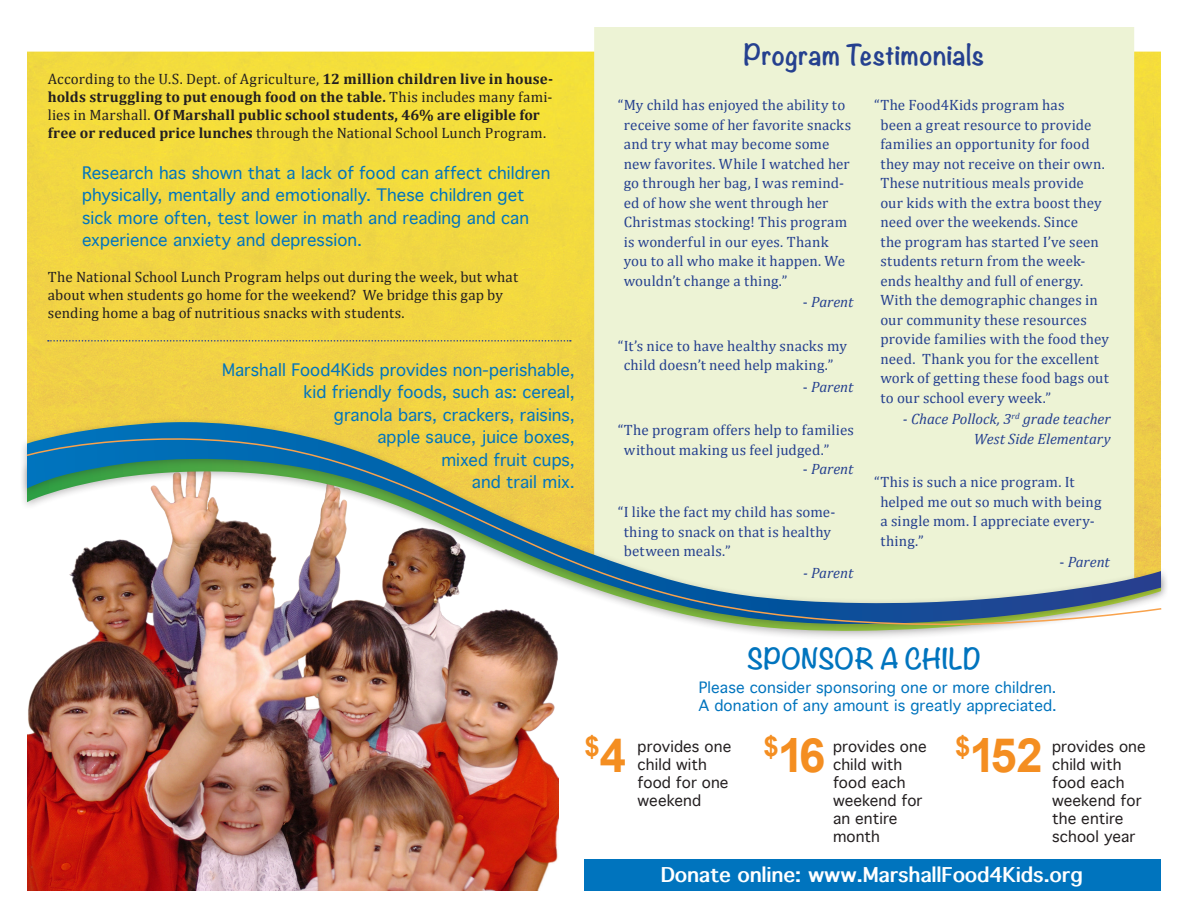
<style>
.page{position:relative;width:1188px;height:918px;background:#fff}
.page>*{position:absolute;margin:0;border:0;box-sizing:border-box;transform-origin:0 0}
.t1{font:700 47.4px "Arial";color:#f48e21}
.t2{font:700 27.6px "Arial";color:#f48e21}
.t3{font:700 25.5px "Noteworthy";letter-spacing:.015em;color:#25408f}
.t4{font:700 25.5px "Noteworthy";letter-spacing:-.005em;color:#0074be}
.t5{font:700 19.5px "Thonburi";letter-spacing:.02em;color:#fff}
.t6{font:16.5px/22.5px "Thonburi";letter-spacing:.005em;color:#0074be}
.t7{font:15px/19.5px "Cambria";letter-spacing:.01em;color:#25408f}
.t8{font:700 15px/18px "Cambria";letter-spacing:.01em;color:#231f20}
.t9{font:15px/18px "Cambria";letter-spacing:.005em;color:#231f20}
.t10{font:15px/18px "Thonburi";letter-spacing:.01em;color:#231f20}
.t11{font:15px/18px "Thonburi";letter-spacing:.01em;color:#0074be}
.t12{font:italic 15px/19.5px "Cambria";color:#25408f;text-align:right}
.s1{font-weight:400}
.s2{font-style:normal}
.s3{font-size:47.4px}
</style>
<div class="page">
<div style="left:584px;top:860px;width:577px;height:31px;background:#0074be"></div>
<img style="left:27px;top:52px;width:1134px;height:364px">
<img style="left:27px;top:641px;width:531px;height:250px">
<div style="left:594px;top:27px;width:540px;height:389px;background:#edf3d5"></div>
<svg style="left:48px;top:340px;width:523px;height:2px"></svg>
<div style="left:20px;top:434px;width:1149px;height:207px;background:#231f20;opacity:.3"></div>
<div style="left:19px;top:416px;width:1150px;height:218px;background:#231f20;opacity:.3"></div>
<svg style="left:27px;top:422px;width:1134px;height:14px;background:#cbd29a"></svg>
<img style="left:25px;top:436px;width:1138px;height:189px">
<p class="t8" style="left:48px;top:70px;width:507px"><span class="s1">According to the U.S. Dept. of Agriculture,</span> 12 million children live in house&shy;holds struggling to put enough food on the table. <span class="s1">This includes many fami&shy;lies in Marshall.</span> Of Marshall public school students, 46% are eligible for free or reduced price lunches <span class="s1">through the National School Lunch Program.</span></p>
<p class="t6" style="left:82px;top:162px;width:470px">Research has shown that a lack of food can affect children physically, mentally and emotionally. These children get sick more often, test lower in math and reading and can experience anxiety and depression.</p>
<p class="t9" style="left:48px;top:268px;width:472px">The National School Lunch Program helps out during the week, but what about when students go home for the weekend? We bridge this gap by sending home a bag of nutritious snacks with students.</p>
<p class="t6" style="left:222px;top:359px;width:354px;text-align:right">Marshall Food4Kids provides non-perishable, kid friendly foods, such as: cereal,<br>granola bars, crackers, raisins,<br>apple sauce, juice boxes,<br>mixed fruit cups,<br>and trail mix.</p>
<h3 class="t3" style="left:744px;top:32px;width:242px">Program Testimonials</h3>
<p class="t7" style="left:624px;top:95px;width:229px;text-indent:-6px">“My child has enjoyed the ability to receive some of her favorite snacks and try what may become some new favorites. While I watched her go through her bag, I was remind&shy;ed of how she went through her<br>Christmas stocking! This program is wonderful in our eyes. Thank you to all who make it happen. We wouldn’t change a thing.”</p>
<p class="t12" style="left:803px;top:292px;width:52px"><span class="s2">-</span> Parent</p>
<p class="t7" style="left:618px;top:336px;width:231px;text-align:center">“It’s nice to have healthy snacks my child doesn’t need help making.”</p>
<p class="t12" style="left:803px;top:376px;width:52px"><span class="s2">-</span> Parent</p>
<p class="t7" style="left:624px;top:420px;width:232px;text-indent:-6px">“The program offers help to families without making us feel judged.”</p>
<p class="t12" style="left:803px;top:459px;width:52px"><span class="s2">-</span> Parent</p>
<p class="t7" style="left:624px;top:502px;width:213px;text-indent:-6px">“I like the fact my child has some&shy;thing to snack on that is healthy between meals.”</p>
<p class="t12" style="left:803px;top:562px;width:52px">- Parent</p>
<p class="t7" style="left:880px;top:95px;width:230px;text-indent:-6px">“The Food4Kids program has<br>been a great resource to provide families an opportunity for food they may not receive on their own.<br>These nutritious meals provide our kids with the extra boost they need over the weekends. Since<br>the program has started I’ve seen students return from the week&shy;ends healthy and full of energy.<br>With the demographic changes in our community these resources provide families with the food they need. Thank you for the excellent work of getting these food bags out to our school every week.”</p>
<p class="t12" style="left:903px;top:409px;width:209px">- Chace Pollock, 3<sup>rd</sup> grade teacher<br>West Side Elementary</p>
<p class="t7" style="left:880px;top:472px;width:223px;text-indent:-6px">“This is such a nice program. It helped me out so much with being a single mom. I appreciate every&shy;thing.”</p>
<p class="t12" style="left:1059px;top:552px;width:52px"><span class="s2">-</span> Parent</p>
<h3 class="t4" style="left:747px;top:637px;width:235px">SPONSOR A CHILD</h3>
<p class="t11" style="left:699px;top:678px;width:360px">Please consider sponsoring one or more children.<br>A donation of any amount is greatly appreciated.</p>
<h2 class="t2" style="left:584px;top:728px;width:43px">$<span class="s3">4</span></h2>
<p class="t10" style="left:638px;top:738px;width:95px">provides one child with food for one weekend</p>
<h1 class="t1" style="left:763px;top:723px;width:64px"><sup>$</sup>16</h1>
<p class="t10" style="left:833px;top:738px;width:95px">provides one child with food each weekend for an entire month</p>
<h1 class="t1" style="left:955px;top:723px;width:89px"><sup>$</sup>152</h1>
<p class="t10" style="left:1052px;top:738px;width:95px">provides one child with food each weekend for the entire school year</p>
<h3 class="t5" style="left:661px;top:864px;width:423px">Donate online: www.MarshallFood4Kids.org</h3>
</div>
